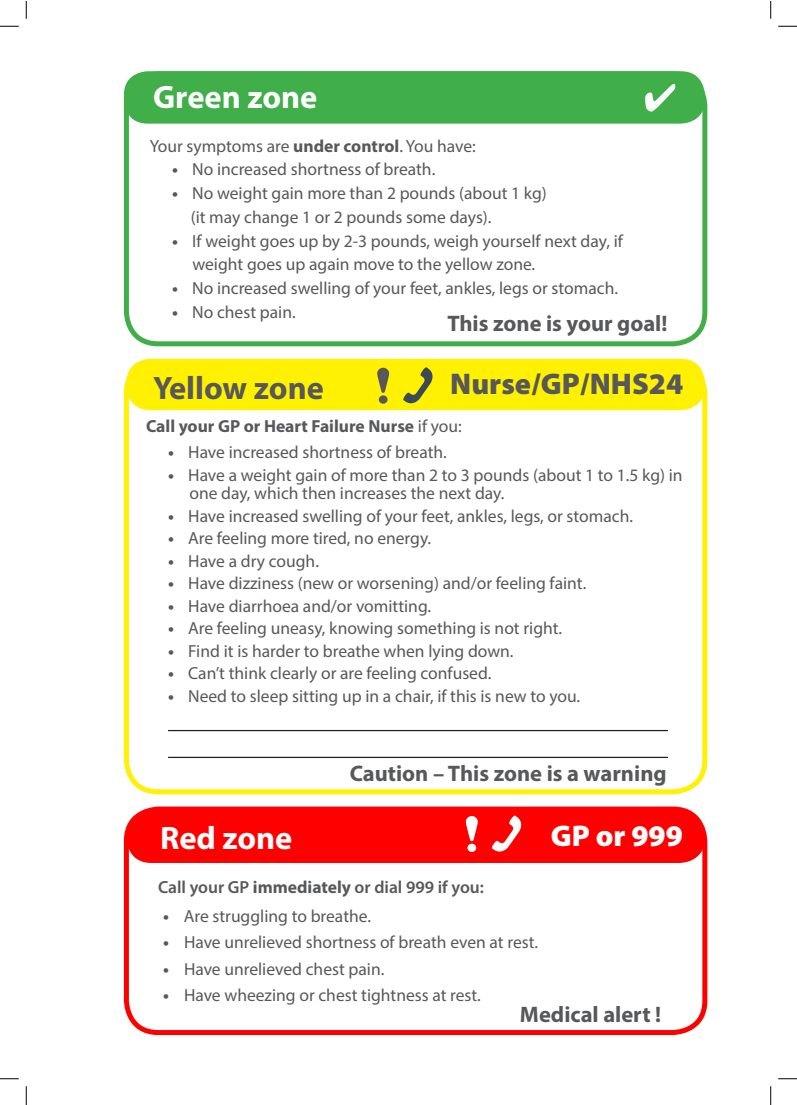
<style>
.page{position:relative;width:797px;height:1105px;background:#fff}
.page>*{position:absolute;margin:0;border:0;box-sizing:border-box;transform-origin:0 0}
.t1{font:700 32.5px "Myriad Pro";color:#fff}
.t2{font:700 32.5px "Myriad Pro";color:#57585a}
.t3{font:900 30px "Myriad Pro";color:#57585a}
.t4{font:900 30px "Myriad Pro";color:#fff}
.t5{font:700 22.5px "Myriad Pro";color:#57585a}
.t6{font:17.5px/23.8px "Myriad Pro";color:#57585a}
.t7{font:600 17.5px "Myriad Pro";color:#57585a}
.t8{font:700 17.5px "Myriad Pro";color:#57585a}
.s1{font-weight:700}
.s2{font-weight:400}
</style>
<div class="page">
<div style="left:124px;top:71px;width:583px;height:275px;border:5px solid #40ae49;border-radius:32px"></div>
<div style="left:124px;top:71px;width:580px;height:53px;background:#40ae49;border-radius:24px"></div>
<svg style="left:645px;top:84px;width:30px;height:28px"></svg>
<div style="left:124px;top:806px;width:583px;height:229px;border:5px solid #f00;border-radius:32px"></div>
<div style="left:126px;top:810px;width:578px;height:53px;background:#f00;border-radius:25px"></div>
<svg style="left:492px;top:815px;width:30px;height:37px"></svg>
<svg style="left:466px;top:816px;width:12px;height:25px"></svg>
<div style="left:467px;top:844px;width:9px;height:8px;background:#fff;border-radius:50%"></div>
<div style="left:124px;top:359px;width:583px;height:435px;border:5px solid #fff101;border-radius:32px"></div>
<div style="left:126px;top:359px;width:578px;height:51px;background:#fff101;border-radius:24px"></div>
<svg style="left:403px;top:367px;width:30px;height:37px"></svg>
<svg style="left:377px;top:368px;width:12px;height:25px"></svg>
<div style="left:379px;top:395px;width:8px;height:9px;background:#57585a;border-radius:50%"></div>
<hr style="left:168px;top:730px;width:500px;height:1px;background:#231f20">
<hr style="left:168px;top:757px;width:500px;height:1px;background:#231f20">
<svg style="left:0;top:25px;width:19px;height:2px"></svg>
<svg style="left:778px;top:25px;width:18px;height:2px"></svg>
<svg style="left:0;top:1078px;width:19px;height:1px"></svg>
<svg style="left:778px;top:1078px;width:18px;height:1px"></svg>
<svg style="left:25px;top:1px;width:2px;height:18px"></svg>
<svg style="left:25px;top:1086px;width:2px;height:19px"></svg>
<svg style="left:770px;top:1px;width:1px;height:18px"></svg>
<svg style="left:770px;top:1086px;width:1px;height:19px"></svg>
<h1 class="t1" style="left:153px;top:76px;width:166px">Green zone</h1>
<p class="t6" style="left:150px;top:133px;width:327px">Your symptoms are <span class="s1">under control</span>. You have:</p>
<p class="t6" style="left:172px;top:157px;width:264px"><span class="s1">•</span> No increased shortness of breath.</p>
<p class="t6" style="left:191px;top:181px;width:358px;text-indent:-19px"><span class="s1">•</span> No weight gain more than 2 pounds (about 1 kg) (it may change 1 or 2 pounds some days).</p>
<p class="t6" style="left:192px;top:228px;width:432px;text-indent:-20px"><span class="s1">•</span> If weight goes up by 2-3 pounds, weigh yourself next day, if weight goes up again move to the yellow zone.</p>
<p class="t6" style="left:172px;top:276px;width:447px"><span class="s1">•</span> No increased swelling of your feet, ankles, legs or stomach.</p>
<p class="t6" style="left:172px;top:300px;width:125px"><span class="s1">•</span> No chest pain.</p>
<p class="t5" style="left:447px;top:308px;width:222px">This zone is your goal!</p>
<h1 class="t2" style="left:153px;top:366px;width:172px">Yellow zone</h1>
<h2 class="t3" style="left:450px;top:364px;width:234px">Nurse/GP/NHS24</h2>
<p class="t8" style="left:146px;top:415px;width:317px">Call your GP or Heart Failure Nurse <span class="s2">if you:</span></p>
<p class="t6" style="left:168px;top:440px;width:280px"><span class="s1">•</span> Have increased shortness of breath.</p>
<p class="t6" style="left:189px;top:465px;width:495px;line-height:18.8px;text-indent:-21px"><span class="s1">•</span> Have a weight gain of more than 2 to 3 pounds (about 1 to 1.5 kg) in one day, which then increases the next day.</p>
<p class="t6" style="left:168px;top:504px;width:466px"><span class="s1">•</span> Have increased swelling of your feet, ankles, legs, or stomach.</p>
<p class="t6" style="left:168px;top:526px;width:264px"><span class="s1">•</span> Are feeling more tired, no energy.</p>
<p class="t6" style="left:168px;top:549px;width:152px"><span class="s1">•</span> Have a dry cough.</p>
<p class="t6" style="left:168px;top:571px;width:419px"><span class="s1">•</span> Have dizziness (new or worsening) and/or feeling faint.</p>
<p class="t6" style="left:168px;top:594px;width:264px"><span class="s1">•</span> Have diarrhoea and/or vomitting.</p>
<p class="t6" style="left:168px;top:616px;width:395px"><span class="s1">•</span> Are feeling uneasy, knowing something is not right.</p>
<p class="t6" style="left:168px;top:639px;width:347px"><span class="s1">•</span> Find it is harder to breathe when lying down.</p>
<p class="t6" style="left:168px;top:661px;width:325px"><span class="s1">•</span> Can’t think clearly or are feeling confused.</p>
<p class="t6" style="left:168px;top:684px;width:413px"><span class="s1">•</span> Need to sleep sitting up in a chair, if this is new to you.</p>
<h1 class="t1" style="left:160px;top:817px;width:134px">Red zone</h1>
<p class="t5" style="left:349px;top:758px;width:318px">Caution – This zone is a warning</p>
<h2 class="t4" style="left:550px;top:816px;width:134px">GP or 999</h2>
<p class="t7" style="left:158px;top:876px;width:327px">Call your GP <span class="s1">immediately</span> or dial 999 if you:</p>
<p class="t6" style="left:163px;top:904px;width:209px"><span class="s1">•</span> Are struggling to breathe.</p>
<p class="t6" style="left:163px;top:930px;width:376px"><span class="s1">•</span> Have unrelieved shortness of breath even at rest.</p>
<p class="t6" style="left:163px;top:957px;width:223px"><span class="s1">•</span> Have unrelieved chest pain.</p>
<p class="t6" style="left:163px;top:983px;width:319px"><span class="s1">•</span> Have wheezing or chest tightness at rest.</p>
<p class="t5" style="left:520px;top:1000px;width:143px">Medical alert !</p>
</div>
